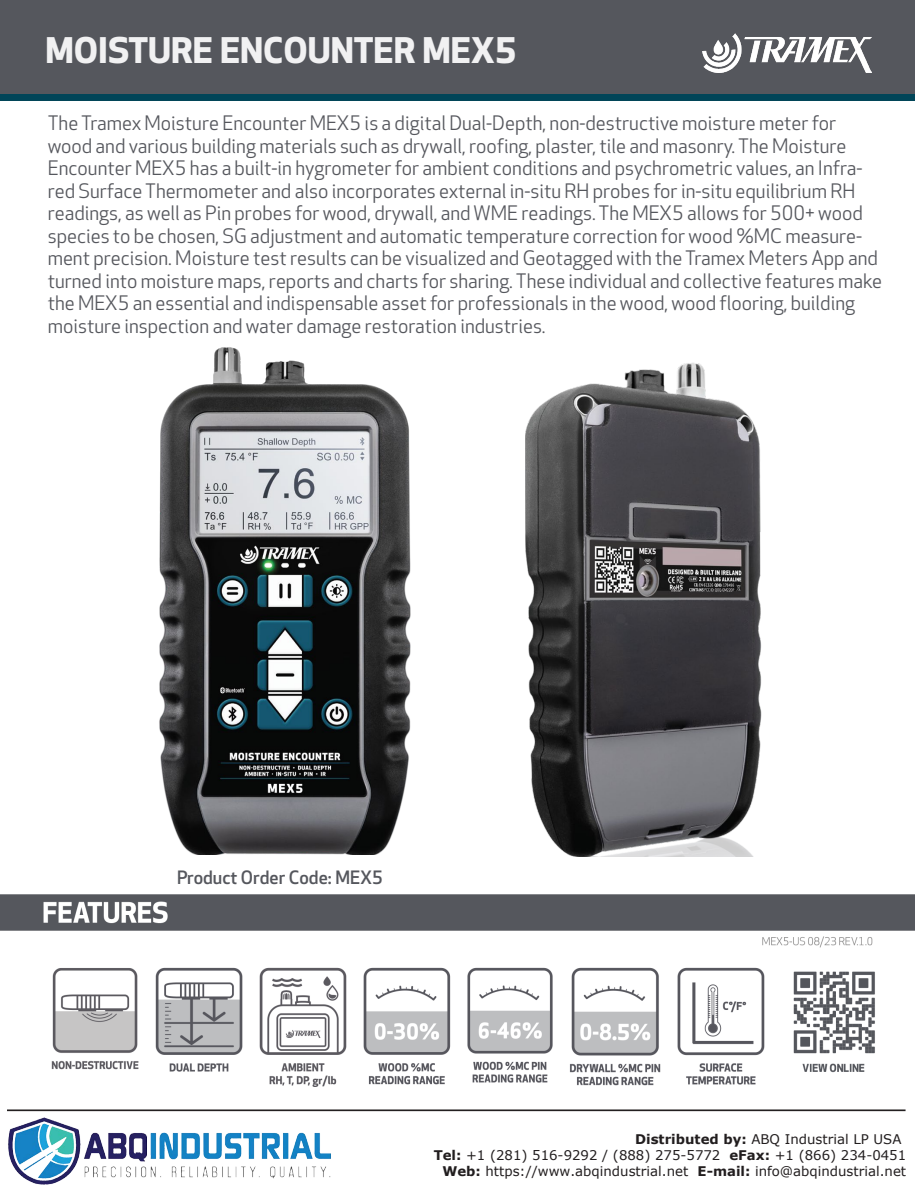
<style>
.page{position:relative;width:915px;height:1191px;background:#fff}
.page>*{position:absolute;margin:0;border:0;box-sizing:border-box;transform-origin:0 0}
.t1{font:700 34.5px "Apex New";color:#f1f1f2;scale:1.04 1}
.t2{font:19.5px/22.5px "Apex New";color:#55575d}
.t3{font:500 18px "Apex New";color:#55575d}
.t4{font:13.35px "Verdana";color:#221e1f}
.s1{font-weight:700}
</style>
<div class="page">
<div style="left:0;top:0;width:914px;height:95px;background:#55575d"></div>
<img style="left:702px;top:33px;width:169px;height:39px">
<img style="left:525px;top:363px;width:237px;height:493px">
<img style="left:159px;top:347px;width:252px;height:507px">
<div style="left:0;top:94px;width:914px;height:7px;background:#014558"></div>
<img style="left:0;top:894px;width:914px;height:192px">
<hr style="left:7px;top:1109px;width:898px;height:2px;background:#231f20">
<img style="left:8px;top:1117px;width:323px;height:68px">
<h1 class="t1" style="left:46px;top:30px;width:454px">MOISTURE ENCOUNTER MEX5</h1>
<p class="t2" style="left:48px;top:113px;width:835px">The Tramex Moisture Encounter MEX5 is a digital Dual-Depth, non-destructive moisture meter for wood and various building materials such as drywall, roofing, plaster, tile and masonry. The Moisture Encounter MEX5 has a built-in hygrometer for ambient conditions and psychrometric values, an Infra&shy;red Surface Thermometer and also incorporates external in-situ RH probes for in-situ equilibrium RH readings, as well as Pin probes for wood, drywall, and WME readings. The MEX5 allows for 500+ wood species to be chosen, SG adjustment and automatic temperature correction for wood %MC measure&shy;ment precision. Moisture test results can be visualized and Geotagged with the Tramex Meters App and turned into moisture maps, reports and charts for sharing. These individual and collective features make the MEX5 an essential and indispensable asset for professionals in the wood, wood flooring, building moisture inspection and water damage restoration industries.</p>
<p class="t3" style="left:177px;top:867px;width:207px">Product Order Code: MEX5</p>
<p class="t4" style="left:635px;top:1130px;width:268px"><span class="s1">Distributed by:</span> ABQ Industrial LP USA</p>
<p class="t4" style="left:433px;top:1146px;width:474px"><span class="s1">Tel:</span> +1 (281) 516-9292 / (888) 275-5772 <span class="s1">eFax:</span> +1 (866) 234-0451</p>
<p class="t4" style="left:442px;top:1162px;width:465px"><span class="s1">Web:</span> https://www.abqindustrial.net <span class="s1">E-mail:</span> info@abqindustrial.net</p>
</div>
